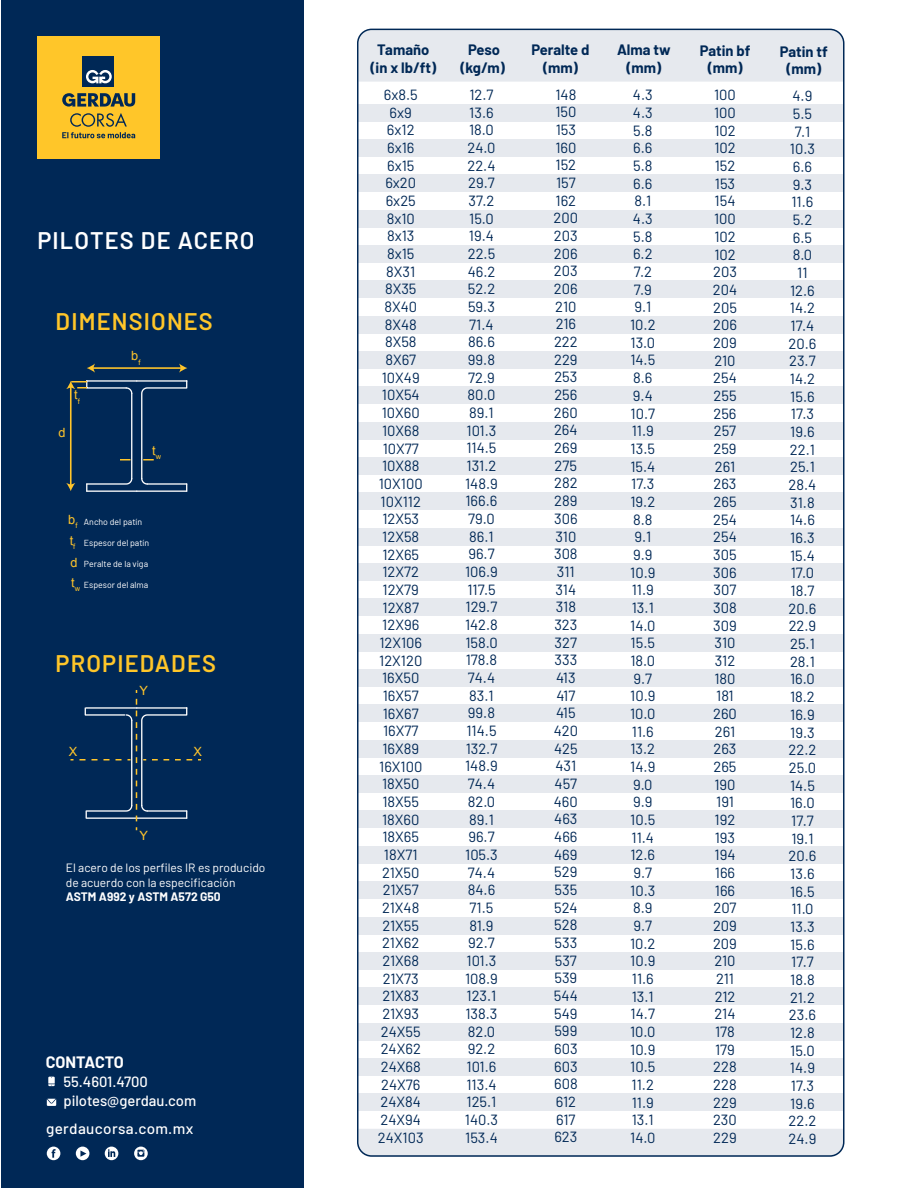
<style>
.page{position:relative;width:918px;height:1188px;background:#fff}
.page>*{position:absolute;margin:0;border:0;box-sizing:border-box;transform-origin:0 0}
.t1{font:600 24px "Barlow";letter-spacing:.05em;color:#ffc629}
.t2{font:600 24px "Barlow";letter-spacing:.05em;color:#fff}
.t3{font:700 16.05px "Barlow";letter-spacing:-.01em;color:#fff}
.t4{font:500 14.85px "Barlow";letter-spacing:.025em;color:#fff}
.t5{font:14.7px/17.7px "Barlow";color:#002856;text-align:center}
.t6{font:700 14.7px/17.7px "Barlow";color:#002856;text-align:center}
.t7{font:500 14.7px/18.8px "Barlow";color:#fff}
.t8{font:12.75px "Arial";color:#ffc52b}
.t9{font:12px/14.4px "Barlow";color:#fff}
.t10{font:700 12px "Barlow";color:#fff}
.t11{font:8.7px "Barlow";color:#fff}
</style>
<div class="page">
<div style="left:1px;top:0;width:303px;height:1188px;background:#002856"></div>
<div style="left:358px;top:104px;width:485px;height:17px;background:#e6e9ee"></div>
<div style="left:358px;top:139px;width:485px;height:18px;background:#e6e9ee"></div>
<div style="left:358px;top:174px;width:485px;height:18px;background:#e6e9ee"></div>
<div style="left:358px;top:210px;width:485px;height:17px;background:#e6e9ee"></div>
<div style="left:358px;top:245px;width:485px;height:18px;background:#e6e9ee"></div>
<div style="left:358px;top:280px;width:485px;height:18px;background:#e6e9ee"></div>
<div style="left:358px;top:316px;width:485px;height:17px;background:#e6e9ee"></div>
<div style="left:358px;top:351px;width:485px;height:18px;background:#e6e9ee"></div>
<div style="left:358px;top:387px;width:485px;height:17px;background:#e6e9ee"></div>
<div style="left:358px;top:422px;width:485px;height:18px;background:#e6e9ee"></div>
<div style="left:358px;top:457px;width:485px;height:18px;background:#e6e9ee"></div>
<div style="left:358px;top:493px;width:485px;height:17px;background:#e6e9ee"></div>
<div style="left:358px;top:528px;width:485px;height:18px;background:#e6e9ee"></div>
<div style="left:358px;top:563px;width:485px;height:18px;background:#e6e9ee"></div>
<div style="left:358px;top:599px;width:485px;height:17px;background:#e6e9ee"></div>
<div style="left:358px;top:634px;width:485px;height:18px;background:#e6e9ee"></div>
<div style="left:358px;top:669px;width:485px;height:18px;background:#e6e9ee"></div>
<div style="left:358px;top:705px;width:485px;height:17px;background:#e6e9ee"></div>
<div style="left:358px;top:740px;width:485px;height:18px;background:#e6e9ee"></div>
<div style="left:358px;top:775px;width:485px;height:18px;background:#e6e9ee"></div>
<div style="left:358px;top:811px;width:485px;height:17px;background:#e6e9ee"></div>
<div style="left:358px;top:846px;width:485px;height:18px;background:#e6e9ee"></div>
<div style="left:358px;top:881px;width:485px;height:18px;background:#e6e9ee"></div>
<div style="left:358px;top:917px;width:485px;height:17px;background:#e6e9ee"></div>
<div style="left:358px;top:952px;width:485px;height:18px;background:#e6e9ee"></div>
<div style="left:358px;top:987px;width:485px;height:18px;background:#e6e9ee"></div>
<div style="left:358px;top:1023px;width:485px;height:17px;background:#e6e9ee"></div>
<div style="left:358px;top:1058px;width:485px;height:18px;background:#e6e9ee"></div>
<div style="left:358px;top:1093px;width:485px;height:18px;background:#e6e9ee"></div>
<svg style="left:358px;top:1129px;width:485px;height:28px;background:#d9dee5"></svg>
<div style="left:358px;top:30px;width:485px;height:52px;background:#e6e9ee"></div>
<hr style="left:87px;top:380px;width:50px;height:2px;background:#fff">
<hr style="left:87px;top:491px;width:50px;height:1px;background:#fff">
<hr style="left:131px;top:393px;width:1px;height:85px;background:#fff">
<svg style="left:86px;top:477px;width:47px;height:14px"></svg>
<hr style="left:137px;top:380px;width:50px;height:2px;background:#fff">
<hr style="left:137px;top:491px;width:50px;height:1px;background:#fff">
<hr style="left:70px;top:386px;width:2px;height:100px;background:#ffc52b">
<svg style="left:66px;top:483px;width:9px;height:8px"></svg>
<hr style="left:92px;top:367px;width:90px;height:2px;background:#ffc52b">
<svg style="left:179px;top:364px;width:8px;height:9px"></svg>
<svg style="left:87px;top:364px;width:8px;height:9px"></svg>
<svg style="left:140px;top:380px;width:48px;height:111px"></svg>
<svg style="left:66px;top:380px;width:67px;height:15px"></svg>
<svg style="left:48px;top:1077px;width:7px;height:9px"></svg>
<svg style="left:47px;top:1099px;width:9px;height:7px"></svg>
<svg style="left:47px;top:1147px;width:13px;height:13px"></svg>
<svg style="left:134px;top:1147px;width:14px;height:13px"></svg>
<svg style="left:105px;top:1147px;width:13px;height:13px"></svg>
<svg style="left:76px;top:1147px;width:13px;height:13px"></svg>
<div style="left:38px;top:36px;width:122px;height:122px;background:#ffc629"></div>
<div style="left:83px;top:56px;width:31px;height:30px;background:#002856"></div>
<svg style="left:62px;top:93px;width:73px;height:14px"></svg>
<svg style="left:86px;top:70px;width:26px;height:13px"></svg>
<svg style="left:62px;top:113px;width:73px;height:25px"></svg>
<svg style="left:80px;top:699px;width:121px;height:131px"></svg>
<h1 class="t2" style="left:37px;top:222px;width:219px">PILOTES DE ACERO</h1>
<h1 class="t1" style="left:56px;top:303px;width:159px">DIMENSIONES</h1>
<p class="t8" style="left:58px;top:424px;width:9px">d</p>
<p class="t8" style="left:74px;top:387px;width:7px">t<sub>f</sub></p>
<p class="t8" style="left:131px;top:348px;width:11px">b<sub>f</sub></p>
<p class="t8" style="left:152px;top:442px;width:10px">t<sub>w</sub></p>
<p class="t8" style="left:68px;top:511px;width:11px">b<sub>f</sub></p>
<p class="t11" style="left:84px;top:516px;width:60px">Ancho del patín</p>
<p class="t11" style="left:84px;top:537px;width:67px">Espesor del patín</p>
<p class="t11" style="left:84px;top:558px;width:66px">Peralte de la viga</p>
<p class="t11" style="left:84px;top:579px;width:66px">Espesor del alma</p>
<p class="t8" style="left:70px;top:532px;width:7px">t<sub>f</sub></p>
<p class="t8" style="left:70px;top:554px;width:9px">d</p>
<p class="t8" style="left:71px;top:574px;width:10px">t<sub>w</sub></p>
<h1 class="t1" style="left:56px;top:645px;width:162px">PROPIEDADES</h1>
<p class="t8" style="left:139px;top:682px;width:10px">Y</p>
<p class="t8" style="left:69px;top:743px;width:10px">X</p>
<p class="t8" style="left:193px;top:743px;width:10px">X</p>
<p class="t8" style="left:139px;top:827px;width:10px">Y</p>
<p class="t9" style="left:66px;top:860px;width:201px">El acero de los perfiles IR es producido de acuerdo con la especificación</p>
<p class="t10" style="left:66px;top:888px;width:156px">ASTM A992 y ASTM A572 G50</p>
<p class="t3" style="left:46px;top:1050px;width:79px">CONTACTO</p>
<p class="t7" style="left:63px;top:1071px;width:134px">55.4601.4700 pilotes@gerdau.com</p>
<p class="t4" style="left:46px;top:1118px;width:149px">gerdaucorsa.com.mx</p>
<p class="t6" style="left:370px;top:40px;width:67px">Tamaño (in x lb/ft)</p>
<p class="t6" style="left:780px;top:41px;width:49px">Patin tf (mm)</p>
<p class="t6" style="left:460px;top:40px;width:46px">Peso (kg/m)</p>
<p class="t6" style="left:531px;top:40px;width:60px">Peralte d (mm)</p>
<p class="t6" style="left:617px;top:40px;width:55px">Alma tw (mm)</p>
<p class="t6" style="left:700px;top:41px;width:52px">Patin bf (mm)</p>
<p class="t5" style="left:378px;top:85px;width:47px">6x8.5<br>6x9<br>6x12<br>6x16<br>6x15<br>6x20<br>6x25<br>8x10<br>8x13<br>8x15<br>8X31<br>8X35<br>8X40<br>8X48<br>8X58<br>8X67<br>10X49<br>10X54<br>10X60<br>10X68<br>10X77<br>10X88<br>10X100<br>10X112<br>12X53<br>12X58<br>12X65<br>12X72<br>12X79<br>12X87<br>12X96<br>12X106<br>12X120<br>16X50<br>16X57<br>16X67<br>16X77<br>16X89<br>16X100<br>18X50<br>18X55<br>18X60<br>18X65<br>18X71<br>21X50<br>21X57<br>21X48<br>21X55<br>21X62<br>21X68<br>21X73<br>21X83<br>21X93<br>24X55<br>24X62<br>24X68<br>24X76<br>24X84<br>24X94<br>24X103</p>
<p class="t5" style="left:465px;top:85px;width:35px">12.7<br>13.6<br>18.0<br>24.0<br>22.4<br>29.7<br>37.2<br>15.0<br>19.4<br>22.5<br>46.2<br>52.2<br>59.3<br>71.4<br>86.6<br>99.8<br>72.9<br>80.0<br>89.1<br>101.3<br>114.5<br>131.2<br>148.9<br>166.6<br>79.0<br>86.1<br>96.7<br>106.9<br>117.5<br>129.7<br>142.8<br>158.0<br>178.8<br>74.4<br>83.1<br>99.8<br>114.5<br>132.7<br>148.9<br>74.4<br>82.0<br>89.1<br>96.7<br>105.3<br>74.4<br>84.6<br>71.5<br>81.9<br>92.7<br>101.3<br>108.9<br>123.1<br>138.3<br>82.0<br>92.2<br>101.6<br>113.4<br>125.1<br>140.3<br>153.4</p>
<p class="t5" style="left:554px;top:84px;width:26px;text-align:left">148<br>150<br>153<br>160<br>152<br>157<br>162<br>200<br>203<br>206<br>203<br>206<br>210<br>216<br>222<br>229<br>253<br>256<br>260<br>264<br>269<br>275<br>282<br>289<br>306<br>310<br>308<br>311<br>314<br>318<br>323<br>327<br>333<br>413<br>417<br>415<br>420<br>425<br>431<br>457<br>460<br>463<br>466<br>469<br>529<br>535<br>524<br>528<br>533<br>537<br>539<br>544<br>549<br>599<br>603<br>603<br>608<br>612<br>617<br>623</p>
<p class="t5" style="left:630px;top:85px;width:27px;text-align:left">4.3<br>4.3<br>5.8<br>6.6<br>5.8<br>6.6<br>8.1<br>4.3<br>5.8<br>6.2<br>7.2<br>7.9<br>9.1<br>10.2<br>13.0<br>14.5<br>8.6<br>9.4<br>10.7<br>11.9<br>13.5<br>15.4<br>17.3<br>19.2<br>8.8<br>9.1<br>9.9<br>10.9<br>11.9<br>13.1<br>14.0<br>15.5<br>18.0<br>9.7<br>10.9<br>10.0<br>11.6<br>13.2<br>14.9<br>9.0<br>9.9<br>10.5<br>11.4<br>12.6<br>9.7<br>10.3<br>8.9<br>9.7<br>10.2<br>10.9<br>11.6<br>13.1<br>14.7<br>10.0<br>10.9<br>10.5<br>11.2<br>11.9<br>13.1<br>14.0</p>
<p class="t5" style="left:713px;top:85px;width:26px;text-align:left">100<br>100<br>102<br>102<br>152<br>153<br>154<br>100<br>102<br>102<br>203<br>204<br>205<br>206<br>209<br>210<br>254<br>255<br>256<br>257<br>259<br>261<br>263<br>265<br>254<br>254<br>305<br>306<br>307<br>308<br>309<br>310<br>312<br>180<br>181<br>260<br>261<br>263<br>265<br>190<br>191<br>192<br>193<br>194<br>166<br>166<br>207<br>209<br>209<br>210<br>211<br>212<br>214<br>178<br>179<br>228<br>228<br>229<br>230<br>229</p>
<p class="t5" style="left:789px;top:86px;width:29px">4.9<br>5.5<br>7.1<br>10.3<br>6.6<br>9.3<br>11.6<br>5.2<br>6.5<br>8.0<br>11<br>12.6<br>14.2<br>17.4<br>20.6<br>23.7<br>14.2<br>15.6<br>17.3<br>19.6<br>22.1<br>25.1<br>28.4<br>31.8<br>14.6<br>16.3<br>15.4<br>17.0<br>18.7<br>20.6<br>22.9<br>25.1<br>28.1<br>16.0<br>18.2<br>16.9<br>19.3<br>22.2<br>25.0<br>14.5<br>16.0<br>17.7<br>19.1<br>20.6<br>13.6<br>16.5<br>11.0<br>13.3<br>15.6<br>17.7<br>18.8<br>21.2<br>23.6<br>12.8<br>15.0<br>14.9<br>17.3<br>19.6<br>22.2<br>24.9</p>
</div>
